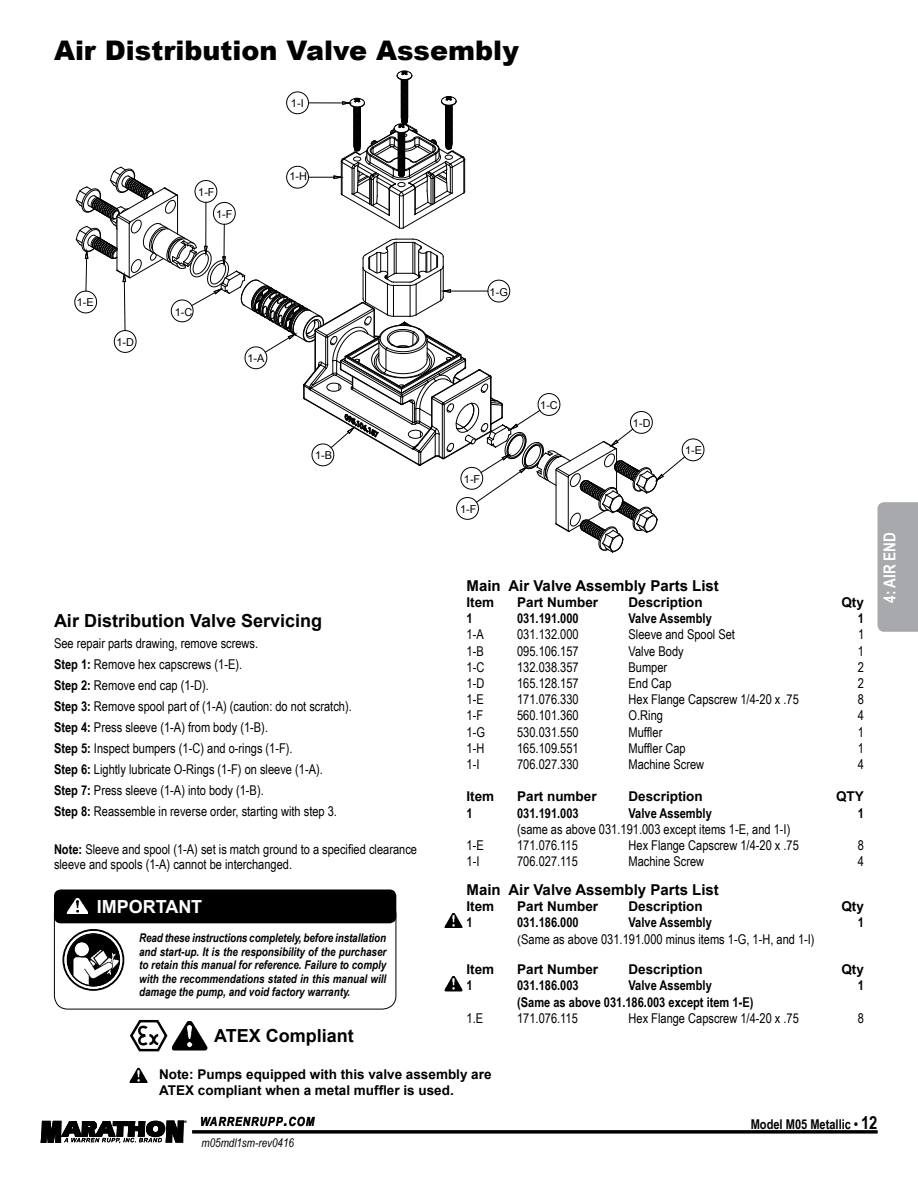
<style>
.page{position:relative;width:918px;height:1188px;background:#fff}
.page>*{position:absolute;margin:0;border:0;box-sizing:border-box;transform-origin:0 0}
.t1{font:900 27px "Arial";color:#000}
.t2{font:700 18px "Arial";color:#000}
.t3{font:700 18px "Arial";color:#fff}
.t4{font:700 16.5px "Arial Narrow";color:#fff}
.t5{font:700 15px "Arial";color:#000}
.t6{font:13.5px/21px "Arial Narrow";color:#000}
.t7{font:700 13.5px/16.2px "Arial";color:#000}
.t8{font:700 13.5px "Arial Narrow";color:#000}
.t9{font:italic 700 12.6px "Arial Narrow";letter-spacing:.07em;color:#000}
.t10{font:italic 700 12px/13.5px "Arial Narrow";color:#000;text-align:justify}
.t11{font:italic 12px "Arial Narrow";color:#000}
.t12{font:10.95px "Arial";color:#010101}
.s1{font-weight:700}
.s2{font-family:"Arial";font-size:12px}
.s3{font-size:18px}
</style>
<div class="page">
<hr style="left:192px;top:1130px;width:686px;height:3px;background:#000">
<svg style="left:41px;top:1121px;width:146px;height:22px"></svg>
<img style="left:172px;top:1021px;width:35px;height:29px">
<svg style="left:130px;top:1020px;width:38px;height:32px"></svg>
<svg style="left:74px;top:70px;width:631px;height:483px"></svg>
<img style="left:445px;top:976px;width:17px;height:15px">
<img style="left:445px;top:913px;width:17px;height:15px">
<img style="left:130px;top:1068px;width:17px;height:15px">
<svg style="left:67px;top:933px;width:53px;height:54px"></svg>
<div style="left:62px;top:929px;width:62px;height:62px;border:2px solid #000;border-radius:50%"></div>
<div style="left:65px;top:931px;width:57px;height:58px;border:2px solid #fff;border-radius:50%"></div>
<img style="left:67px;top:934px;width:53px;height:52px;border-radius:26px">
<div style="left:75px;top:943px;width:13px;height:13px;background:#fff;border-radius:50%"></div>
<div style="left:75px;top:943px;width:13px;height:13px;border:1px solid #fff;border-radius:50%"></div>
<div style="left:54px;top:900px;width:342px;height:109px;border:1px solid #000;border-radius:14px"></div>
<div style="left:54px;top:890px;width:342px;height:33px;background:#000;border-radius:7px"></div>
<img style="left:67px;top:898px;width:20px;height:16px">
<div style="left:878px;top:502px;width:40px;height:130px;background:#a7a9ac"></div>
<h1 class="t1" style="left:54px;top:31px;width:467px">Air Distribution Valve Assembly</h1>
<p class="t12" style="left:291px;top:96px;width:14px">1-I</p>
<p class="t12" style="left:198px;top:185px;width:18px">1-F</p>
<p class="t12" style="left:216px;top:207px;width:18px">1-F</p>
<p class="t12" style="left:289px;top:169px;width:19px">1-H</p>
<p class="t12" style="left:77px;top:295px;width:18px">1-E</p>
<p class="t12" style="left:116px;top:335px;width:19px">1-D</p>
<p class="t12" style="left:175px;top:305px;width:19px">1-C</p>
<p class="t12" style="left:247px;top:351px;width:18px">1-A</p>
<p class="t12" style="left:315px;top:448px;width:18px">1-B</p>
<h2 class="t2" style="left:54px;top:609px;width:270px">Air Distribution Valve Servicing</h2>
<p class="t6" style="left:54px;top:633px;width:299px">See repair parts drawing, remove screws.<br><span class="s1">Step 1:</span> Remove hex capscrews (1-E).<br><span class="s1">Step 2:</span> Remove end cap (1-D).<br><span class="s1">Step 3:</span> Remove spool part of (1-A) (caution: do not scratch).<br><span class="s1">Step 4:</span> Press sleeve (1-A) from body (1-B).<br><span class="s1">Step 5:</span> Inspect bumpers (1-C) and o-rings (1-F).<br><span class="s1">Step 6:</span> Lightly lubricate O-Rings (1-F) on sleeve (1-A).<br><span class="s1">Step 7:</span> Press sleeve (1-A) into body (1-B).<br><span class="s1">Step 8:</span> Reassemble in reverse order, starting with step 3.</p>
<p class="t6" style="left:54px;top:841px;width:365px;line-height:15px"><span class="s1">Note:</span> Sleeve and spool (1-A) set is match ground to a specified clearance sleeve and spools (1-A) cannot be interchanged.</p>
<h2 class="t3" style="left:97px;top:895px;width:107px">IMPORTANT</h2>
<p class="t10" style="left:139px;top:931px;width:249px">Read these instructions completely, before installation and start-up. It is the responsibility of the purchaser to retain this manual for reference. Failure to comply with the recommendations stated in this manual will damage the pump, and void factory warranty.</p>
<h2 class="t2" style="left:214px;top:1024px;width:141px">ATEX Compliant</h2>
<p class="t12" style="left:490px;top:285px;width:20px">1-G</p>
<p class="t12" style="left:464px;top:472px;width:18px">1-F</p>
<p class="t12" style="left:460px;top:502px;width:18px">1-F</p>
<p class="t12" style="left:540px;top:398px;width:19px">1-C</p>
<p class="t12" style="left:633px;top:416px;width:19px">1-D</p>
<p class="t12" style="left:685px;top:443px;width:18px">1-E</p>
<p class="t5" style="left:467px;top:575px;width:254px">Main Air Valve Assembly Parts List</p>
<p class="t7" style="left:467px;top:594px;width:29px">Item</p>
<p class="t7" style="left:517px;top:594px;width:83px">Part Number</p>
<p class="t7" style="left:629px;top:594px;width:76px">Description</p>
<p class="t7" style="left:841px;top:594px;width:24px">Qty</p>
<p class="t8" style="left:467px;top:608px;width:8px">1</p>
<p class="t8" style="left:517px;top:608px;width:63px">031.191.000</p>
<p class="t8" style="left:629px;top:608px;width:85px">Valve Assembly</p>
<p class="t8" style="left:858px;top:608px;width:8px">1</p>
<p class="t6" style="left:467px;top:624px;width:19px">1-A</p>
<p class="t6" style="left:517px;top:624px;width:63px">031.132.000</p>
<p class="t6" style="left:629px;top:624px;width:108px">Sleeve and Spool Set</p>
<p class="t6" style="left:858px;top:624px;width:8px">1</p>
<p class="t6" style="left:467px;top:640px;width:19px">1-B</p>
<p class="t6" style="left:517px;top:640px;width:63px">095.106.157</p>
<p class="t6" style="left:629px;top:640px;width:57px">Valve Body</p>
<p class="t6" style="left:858px;top:640px;width:8px">1</p>
<p class="t6" style="left:467px;top:656px;width:19px">1-C</p>
<p class="t6" style="left:517px;top:656px;width:63px">132.038.357</p>
<p class="t6" style="left:629px;top:656px;width:40px">Bumper</p>
<p class="t6" style="left:858px;top:656px;width:8px">2</p>
<p class="t6" style="left:467px;top:672px;width:19px">1-D</p>
<p class="t6" style="left:517px;top:672px;width:63px">165.128.157</p>
<p class="t6" style="left:629px;top:672px;width:45px">End Cap</p>
<p class="t6" style="left:858px;top:672px;width:8px">2</p>
<p class="t6" style="left:467px;top:688px;width:19px">1-E</p>
<p class="t6" style="left:517px;top:688px;width:63px">171.076.330</p>
<p class="t6" style="left:629px;top:688px;width:172px">Hex Flange Capscrew 1/4-20 x .75</p>
<p class="t6" style="left:858px;top:688px;width:8px">8</p>
<p class="t6" style="left:467px;top:705px;width:18px">1-F</p>
<p class="t6" style="left:517px;top:705px;width:63px">560.101.360</p>
<p class="t6" style="left:629px;top:705px;width:36px">O.Ring</p>
<p class="t6" style="left:858px;top:705px;width:8px">4</p>
<p class="t6" style="left:467px;top:721px;width:20px">1-G</p>
<p class="t6" style="left:517px;top:721px;width:63px">530.031.550</p>
<p class="t6" style="left:629px;top:721px;width:35px">Muffler</p>
<p class="t6" style="left:858px;top:721px;width:8px">1</p>
<p class="t6" style="left:467px;top:737px;width:19px">1-H</p>
<p class="t6" style="left:517px;top:737px;width:63px">165.109.551</p>
<p class="t6" style="left:629px;top:737px;width:59px">Muffler Cap</p>
<p class="t6" style="left:858px;top:737px;width:8px">1</p>
<p class="t6" style="left:467px;top:753px;width:14px">1-I</p>
<p class="t6" style="left:517px;top:753px;width:63px">706.027.330</p>
<p class="t6" style="left:629px;top:753px;width:77px">Machine Screw</p>
<p class="t6" style="left:858px;top:753px;width:8px">4</p>
<p class="t7" style="left:467px;top:789px;width:29px">Item</p>
<p class="t7" style="left:517px;top:789px;width:81px">Part number</p>
<p class="t7" style="left:629px;top:789px;width:76px">Description</p>
<p class="t7" style="left:836px;top:789px;width:29px">QTY</p>
<p class="t8" style="left:467px;top:803px;width:8px">1</p>
<p class="t8" style="left:517px;top:803px;width:63px">031.191.003</p>
<p class="t8" style="left:629px;top:803px;width:85px">Valve Assembly</p>
<p class="t8" style="left:858px;top:803px;width:8px">1</p>
<p class="t6" style="left:517px;top:818px;width:275px">(same as above 031.191.003 except items 1-E, and 1-I)</p>
<p class="t6" style="left:467px;top:834px;width:19px">1-E</p>
<p class="t6" style="left:517px;top:834px;width:62px">171.076.115</p>
<p class="t6" style="left:629px;top:834px;width:172px">Hex Flange Capscrew 1/4-20 x .75</p>
<p class="t6" style="left:858px;top:834px;width:8px">8</p>
<p class="t6" style="left:467px;top:850px;width:14px">1-I</p>
<p class="t6" style="left:517px;top:850px;width:62px">706.027.115</p>
<p class="t6" style="left:629px;top:850px;width:77px">Machine Screw</p>
<p class="t6" style="left:858px;top:850px;width:8px">4</p>
<p class="t5" style="left:467px;top:880px;width:254px">Main Air Valve Assembly Parts List</p>
<p class="t7" style="left:467px;top:899px;width:29px">Item</p>
<p class="t7" style="left:517px;top:899px;width:83px">Part Number</p>
<p class="t7" style="left:629px;top:899px;width:76px">Description</p>
<p class="t7" style="left:841px;top:899px;width:24px">Qty</p>
<p class="t8" style="left:467px;top:912px;width:8px">1</p>
<p class="t8" style="left:517px;top:912px;width:63px">031.186.000</p>
<p class="t8" style="left:629px;top:912px;width:85px">Valve Assembly</p>
<p class="t8" style="left:858px;top:912px;width:8px">1</p>
<p class="t6" style="left:517px;top:928px;width:299px"><span class="s2">(</span>Same as above 031.191.000 minus items 1-G, 1-H, and 1-I)</p>
<p class="t7" style="left:467px;top:962px;width:29px">Item</p>
<p class="t7" style="left:517px;top:962px;width:83px">Part Number</p>
<p class="t7" style="left:629px;top:962px;width:76px">Description</p>
<p class="t7" style="left:841px;top:962px;width:24px">Qty</p>
<p class="t8" style="left:467px;top:975px;width:8px">1</p>
<p class="t8" style="left:517px;top:975px;width:63px">031.186.003</p>
<p class="t8" style="left:629px;top:975px;width:85px">Valve Assembly</p>
<p class="t8" style="left:858px;top:975px;width:8px">1</p>
<p class="t8" style="left:517px;top:992px;width:238px">(Same as above 031.186.003 except item 1-E)</p>
<p class="t6" style="left:467px;top:1007px;width:18px">1.E</p>
<p class="t6" style="left:517px;top:1007px;width:62px">171.076.115</p>
<p class="t6" style="left:629px;top:1007px;width:172px">Hex Flange Capscrew 1/4-20 x .75</p>
<p class="t6" style="left:858px;top:1007px;width:8px">8</p>
<p class="t7" style="left:159px;top:1066px;width:334px">Note: Pumps equipped with this valve assembly are<br>ATEX compliant when a metal muffler is used.</p>
<p class="t4" style="left:877px;top:603px;width:72px;rotate:-90deg">4: AIR END</p>
<p class="t9" style="left:200px;top:1112px;width:116px">WARRENRUPP<span class="s3">.</span>COM</p>
<p class="t8" style="left:751px;top:1114px;width:128px">Model M05 Metallic • <span class="s3">12</span></p>
<p class="t11" style="left:202px;top:1135px;width:94px">m05mdl1sm-rev0416</p>
</div>
